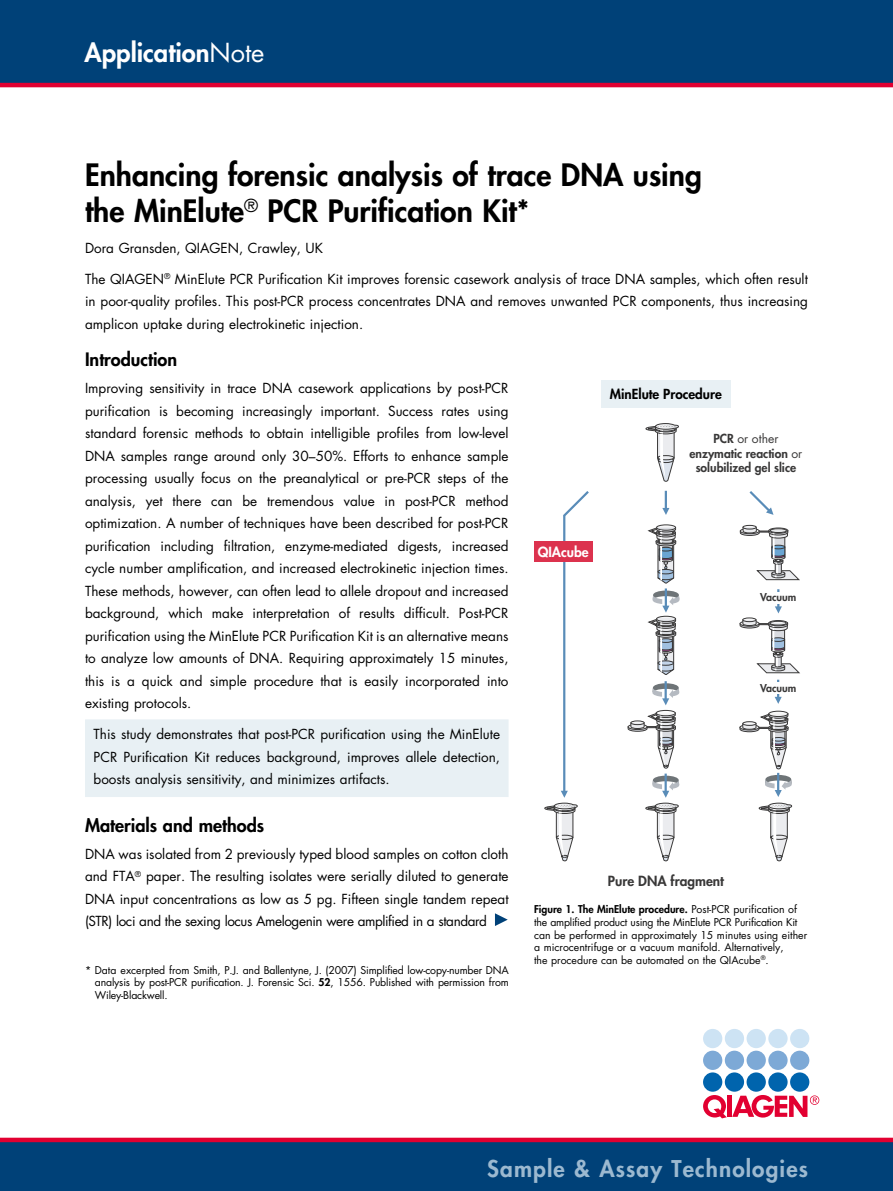
<style>
.page{position:relative;width:893px;height:1191px;background:#fff}
.page>*{position:absolute;margin:0;border:0;box-sizing:border-box;transform-origin:0 0}
.t1{font:800 30px/36px "Futura";color:#000}
.t2{font:800 25.5px "Futura";color:#fff}
.t3{font:800 22.5px "Futura";letter-spacing:.05em;color:#9cb9d0}
.t4{font:800 18px "Futura";color:#000}
.t5{font:800 13.65px "Futura";color:#393838}
.t6{font:800 13.65px "Futura";color:#fff}
.t7{font:13.5px/22.5px "Futura";color:#000;text-align:justify}
.t8{font:800 13.5px "Futura";color:#000}
.t9{font:800 12.15px/14.5px "Futura";color:#393838;text-align:center}
.t10{font:800 10.65px "Futura";color:#393838}
.t11{font:10.5px/12.6px "Futura";color:#000}
.s1{font-weight:400}
.s2{font-weight:800}
</style>
<div class="page">
<div style="left:703px;top:1072px;width:19px;height:19px;background:#0064ad;border-radius:50%"></div>
<div style="left:725px;top:1072px;width:19px;height:19px;background:#0064ad;border-radius:50%"></div>
<div style="left:747px;top:1072px;width:19px;height:19px;background:#0064ad;border-radius:50%"></div>
<div style="left:768px;top:1072px;width:20px;height:19px;background:#0064ad;border-radius:50%"></div>
<div style="left:790px;top:1072px;width:19px;height:19px;background:#0064ad;border-radius:50%"></div>
<div style="left:703px;top:1050px;width:19px;height:20px;background:#7da9d6;border-radius:50%"></div>
<div style="left:725px;top:1050px;width:19px;height:20px;background:#7da9d6;border-radius:50%"></div>
<div style="left:747px;top:1050px;width:19px;height:20px;background:#7da9d6;border-radius:50%"></div>
<div style="left:768px;top:1050px;width:20px;height:20px;background:#7da9d6;border-radius:50%"></div>
<div style="left:790px;top:1050px;width:19px;height:20px;background:#7da9d6;border-radius:50%"></div>
<div style="left:703px;top:1029px;width:19px;height:19px;background:#cde3f4;border-radius:50%"></div>
<div style="left:725px;top:1029px;width:19px;height:19px;background:#cde3f4;border-radius:50%"></div>
<div style="left:747px;top:1029px;width:19px;height:19px;background:#cde3f4;border-radius:50%"></div>
<div style="left:768px;top:1029px;width:20px;height:19px;background:#cde3f4;border-radius:50%"></div>
<div style="left:790px;top:1029px;width:19px;height:19px;background:#cde3f4;border-radius:50%"></div>
<svg style="left:703px;top:1095px;width:116px;height:23px"></svg>
<div style="left:85px;top:719px;width:424px;height:78px;background:#e8f0f4"></div>
<div style="left:0;top:0;width:893px;height:85px;background:#004178"></div>
<div style="left:0;top:1140px;width:893px;height:51px;background:#004178"></div>
<div style="left:0;top:1137px;width:893px;height:5px;background:#e20031"></div>
<hr style="left:0;top:83px;width:893px;height:4px;background:#e20031">
<svg style="left:495px;top:913px;width:13px;height:13px"></svg>
<svg style="left:652px;top:681px;width:27px;height:24px"></svg>
<div style="left:656px;top:710px;width:19px;height:6px;border:1px solid #393838;border-radius:50%"></div>
<svg style="left:749px;top:491px;width:24px;height:24px"></svg>
<svg style="left:740px;top:525px;width:60px;height:55px"></svg>
<div style="left:769px;top:711px;width:19px;height:5px;border:1px solid #393838;border-radius:50%"></div>
<svg style="left:775px;top:679px;width:7px;height:25px"></svg>
<div style="left:753px;top:682px;width:50px;height:12px;background:#fff"></div>
<svg style="left:740px;top:713px;width:52px;height:148px"></svg>
<svg style="left:740px;top:589px;width:60px;height:84px"></svg>
<div style="left:656px;top:524px;width:20px;height:6px;border:1px solid #393838;border-radius:50%"></div>
<svg style="left:648px;top:525px;width:31px;height:150px"></svg>
<svg style="left:628px;top:712px;width:51px;height:149px"></svg>
<svg style="left:646px;top:423px;width:33px;height:59px"></svg>
<svg style="left:544px;top:491px;width:45px;height:370px"></svg>
<svg style="left:662px;top:491px;width:7px;height:24px"></svg>
<div style="left:534px;top:541px;width:59px;height:21px;background:#dc324e"></div>
<div style="left:601px;top:380px;width:129px;height:27px;background:#e8f0f4"></div>
<h2 class="t2" style="left:85px;top:36px;width:181px">Application<span class="s1">Note</span></h2>
<h1 class="t1" style="left:85px;top:156px;width:618px">Enhancing forensic analysis of trace DNA using the MinElute<sup>®</sup> PCR Purification Kit*</h1>
<p class="t7" style="left:85px;top:236px;width:240px">Dora Gransden, QIAGEN, Crawley, UK</p>
<p class="t7" style="left:85px;top:267px;width:724px">The QIAGEN<sup>®</sup> MinElute PCR Purification Kit improves forensic casework analysis of trace DNA samples, which often result in poor-quality profiles. This post-PCR process concentrates DNA and removes unwanted PCR components, thus increasing amplicon uptake during electrokinetic injection.</p>
<h3 class="t4" style="left:85px;top:348px;width:94px">Introduction</h3>
<p class="t7" style="left:85px;top:377px;width:425px">Improving sensitivity in trace DNA casework applications by post-PCR purification is becoming increasingly important. Success rates using standard forensic methods to obtain intelligible profiles from low-level DNA samples range around only 30–50%. Efforts to enhance sample processing usually focus on the preanalytical or pre-PCR steps of the analysis, yet there can be tremendous value in post-PCR method optimization. A number of techniques have been described for post-PCR purification including filtration, enzyme-mediated digests, increased cycle number amplification, and increased electrokinetic injection times.<br>These methods, however, can often lead to allele dropout and increased background, which make interpretation of results difficult. Post-PCR purification using the MinElute PCR Purification Kit is an alternative means to analyze low amounts of DNA. Requiring approximately 15 minutes, this is a quick and simple procedure that is easily incorporated into existing protocols.</p>
<p class="t7" style="left:94px;top:723px;width:408px">This study demonstrates that post-PCR purification using the MinElute PCR Purification Kit reduces background, improves allele detection, boosts analysis sensitivity, and minimizes artifacts.</p>
<h3 class="t4" style="left:85px;top:813px;width:181px">Materials and methods</h3>
<p class="t7" style="left:85px;top:842px;width:425px">DNA was isolated from 2 previously typed blood samples on cotton cloth and FTA<sup>®</sup> paper. The resulting isolates were serially diluted to generate DNA input concentrations as low as 5 pg. Fifteen single tandem repeat (STR) loci and the sexing locus Amelogenin were amplified in a standard</p>
<p class="t11" style="left:95px;top:963px;width:416px;text-align:justify;text-indent:-10px">* Data excerpted from Smith, P.J. and Ballentyne, J. (2007) Simplified low-copy-number DNA analysis by post-PCR purification. J. Forensic Sci. <span class="s2">52</span>, 1556. Published with permission from Wiley-Blackwell.</p>
<p class="t8" style="left:610px;top:385px;width:113px">MinElute Procedure</p>
<p class="t6" style="left:538px;top:543px;width:52px">QIAcube</p>
<p class="t9" style="left:689px;top:431px;width:114px">PCR <span class="s1">or other </span>enzymatic reaction <span class="s1">or </span>solubilized gel slice</p>
<p class="t10" style="left:760px;top:590px;width:38px">Vacuum</p>
<p class="t10" style="left:760px;top:681px;width:38px">Vacuum</p>
<p class="t5" style="left:608px;top:872px;width:117px">Pure DNA fragment</p>
<p class="t11" style="left:534px;top:903px;width:275px"><span class="s2">Figure 1. The MinElute procedure.</span> Post-PCR purification of the amplified product using the MinElute PCR Purification Kit can be performed in approximately 15 minutes using either a microcentrifuge or a vacuum manifold. Alternatively,<br>the procedure can be automated on the QIAcube<sup>®</sup>.</p>
<h3 class="t3" style="left:487px;top:1153px;width:322px">Sample &amp; Assay Technologies</h3>
</div>
